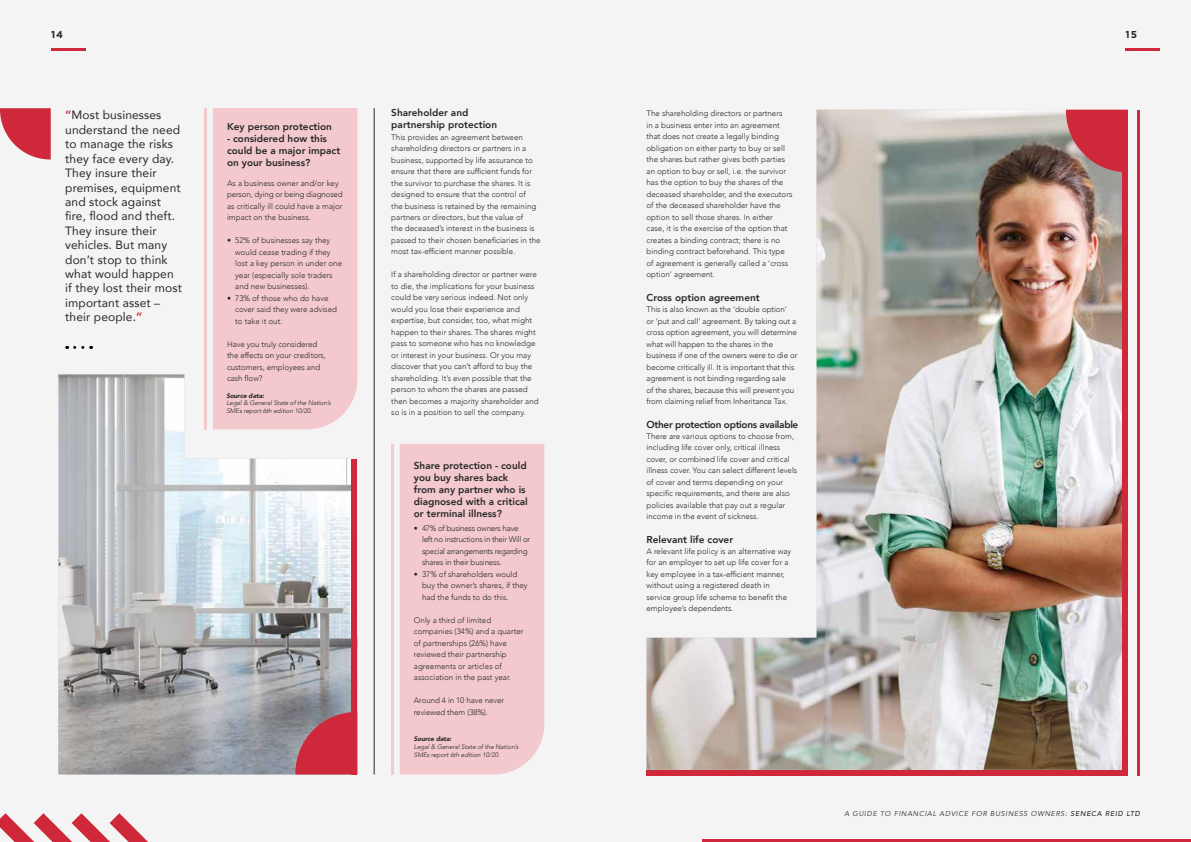
<style>
.page{position:relative;width:1191px;height:842px;background:#f4f4f4}
.page>*{position:absolute;margin:0;border:0;box-sizing:border-box;transform-origin:0 0}
.t1{font:12px/14.4px "Avenir";letter-spacing:.01em;color:#282828}
.t2{font:800 10px/12px "Avenir";color:#282828}
.t3{font:800 10px "Avenir";letter-spacing:-.03em;color:#282828}
.t4{font:700 10px "Gotham HTF";color:#282828}
.t5{font:300 8px/11.5px "Avenir";color:#282828}
.t6{font:300 8px/11.5px "Avenir";letter-spacing:-.03em;color:#282828}
.t7{font:italic 7px "Avenir";letter-spacing:.1em;color:#282828}
.t8{font:italic 300 6.5px/7.8px "Avenir";letter-spacing:-.01em;color:#282828}
.t9{font:italic 900 6.5px "Avenir";letter-spacing:-.01em;color:#282828}
.s1{font-weight:800;color:#cf283a}
.s2{font-weight:500}
</style>
<div class="page">
<hr style="left:51px;top:49px;width:34px;height:2px;background:#cf283a">
<hr style="left:1125px;top:49px;width:34px;height:2px;background:#cf283a">
<hr style="left:204px;top:108px;width:3px;height:321px;background:#f3c9ce">
<div style="left:213px;top:108px;width:144px;height:266px;background:#f3c9ce"></div>
<hr style="left:391px;top:444px;width:3px;height:330px;background:#f3c9ce">
<div style="left:400px;top:444px;width:144px;height:330px;background:#f3c9ce"></div>
<img style="left:646px;top:110px;width:476px;height:660px">
<img style="left:58px;top:374px;width:299px;height:400px">
<hr style="left:1137px;top:110px;width:3px;height:665px;background:#cf283a">
<svg style="left:1066px;top:110px;width:56px;height:62px;background:#c4404b"></svg>
<svg style="left:295px;top:712px;width:56px;height:62px;background:#bd3f4f"></svg>
<hr style="left:374px;top:108px;width:1px;height:666px;background:#282828">
<div style="left:646px;top:770px;width:481px;height:5px;background:#cf283a"></div>
<div style="left:1122px;top:110px;width:5px;height:665px;background:#cf283a"></div>
<div style="left:351px;top:459px;width:6px;height:315px;background:#cf283a"></div>
<svg style="left:0;top:108px;width:51px;height:51px"></svg>
<svg style="left:75px;top:346px;width:17px;height:3px"></svg>
<svg style="left:0;top:813px;width:148px;height:29px"></svg>
<hr style="left:702px;top:839px;width:489px;height:3px;background:#cf283a">
<p class="t4" style="left:51px;top:29px;width:14px">14</p>
<p class="t4" style="left:1125px;top:29px;width:13px">15</p>
<p class="t1" style="left:65px;top:108px;width:118px"><span class="s1">“</span>Most businesses understand the need to manage the risks they face every day.<br>They insure their premises, equipment and stock against fire, flood and theft.<br>They insure their vehicles. But many don’t stop to think what would happen if they lost their most important asset – their people.<span class="s1">”</span></p>
<p class="t2" style="left:227px;top:121px;width:106px">Key person protection</p>
<p class="t2" style="left:227px;top:133px;width:115px">- considered how this could be a major impact on your business?</p>
<p class="t5" style="left:227px;top:177px;width:117px">As a business owner and/or key person, dying or being diagnosed as critically ill could have a major impact on the business.</p>
<p class="t5" style="left:235px;top:234px;width:108px;text-indent:-8px">• 52% of businesses say they would cease trading if they lost a key person in under one year (especially sole traders and new businesses).</p>
<p class="t5" style="left:235px;top:292px;width:103px;text-indent:-8px">• 73% of those who do have cover said they were advised to take it out.</p>
<p class="t5" style="left:227px;top:338px;width:100px">Have you truly considered the effects on your creditors, customers, employees and cash flow?</p>
<p class="t9" style="left:226px;top:390px;width:39px">Source data:</p>
<p class="t8" style="left:226px;top:399px;width:106px">Legal &amp; General State of the Nation’s<br>SMEs report 6th edition 10/20.</p>
<p class="t2" style="left:391px;top:106px;width:107px">Shareholder and partnership protection</p>
<p class="t5" style="left:391px;top:131px;width:151px">This provides an agreement between shareholding directors or partners in a business, supported by life assurance to ensure that there are sufficient funds for the survivor to purchase the shares. It is designed to ensure that the control of<br>the business is retained by the remaining partners or directors, but the value of<br>the deceased’s interest in the business is passed to their chosen beneficiaries in the most tax-efficient manner possible.</p>
<p class="t5" style="left:391px;top:269px;width:149px">If a shareholding director or partner were to die, the implications for your business could be very serious indeed. Not only would you lose their experience and expertise, but consider, too, what might happen to their shares. The shares might pass to someone who has no knowledge or interest in your business. Or you may discover that you can’t afford to buy the shareholding. It’s even possible that the person to whom the shares are passed then becomes a majority shareholder and so is in a position to sell the company.</p>
<p class="t2" style="left:414px;top:459px;width:115px">Share protection - could you buy shares back from any partner who is diagnosed with a critical or terminal illness?</p>
<p class="t6" style="left:422px;top:522px;width:110px;text-indent:-8px">• 47% of business owners have left no instructions in their Will or special arrangements regarding shares in their business.</p>
<p class="t5" style="left:422px;top:568px;width:107px;text-indent:-8px">• 37% of shareholders would buy the owner’s shares, if they had the funds to do this.</p>
<p class="t5" style="left:414px;top:614px;width:111px">Only a third of limited companies (34%) and a quarter of partnerships (26%) have reviewed their partnership agreements or articles of association in the past year.</p>
<p class="t5" style="left:414px;top:694px;width:92px">Around 4 in 10 have never reviewed them (38%).</p>
<p class="t9" style="left:414px;top:734px;width:39px">Source data:</p>
<p class="t8" style="left:414px;top:743px;width:106px">Legal &amp; General State of the Nation’s<br>SMEs report 6th edition 10/20.</p>
<p class="t5" style="left:646px;top:108px;width:147px">The shareholding directors or partners<br>in a business enter into an agreement that does not create a legally binding obligation on either party to buy or sell the shares but rather gives both parties an option to buy or sell, i.e. the survivor has the option to buy the shares of the deceased shareholder, and the executors of the deceased shareholder have the option to sell those shares. In either case, it is the exercise of the option that creates a binding contract; there is no binding contract beforehand. This type of agreement is generally called a ‘cross option’ agreement.</p>
<p class="t2" style="left:646px;top:292px;width:115px">Cross option agreement</p>
<p class="t5" style="left:646px;top:304px;width:152px">This is also known as the ‘double option’<br>or ‘put and call’ agreement. By taking out a cross option agreement, you will determine what will happen to the shares in the business if one of the owners were to die or become critically ill. It is important that this agreement is not binding regarding sale<br>of the shares, because this will prevent you from claiming relief from Inheritance Tax.</p>
<p class="t3" style="left:646px;top:416px;width:153px">Other protection options available</p>
<p class="t5" style="left:646px;top:430px;width:152px">There are various options to choose from, including life cover only, critical illness cover, or combined life cover and critical illness cover. You can select different levels of cover and terms depending on your specific requirements, and there are also policies available that pay out a regular income in the event of sickness.</p>
<p class="t2" style="left:646px;top:533px;width:88px">Relevant life cover</p>
<p class="t5" style="left:646px;top:545px;width:146px">A relevant life policy is an alternative way for an employer to set up life cover for a key employee in a tax-efficient manner, without using a registered death in service group life scheme to benefit the employee’s dependents.</p>
<p class="t7" style="left:844px;top:809px;width:297px">A GUIDE TO FINANCIAL ADVICE FOR BUSINESS OWNERS: <span class="s2">SENECA REID LTD</span></p>
</div>
